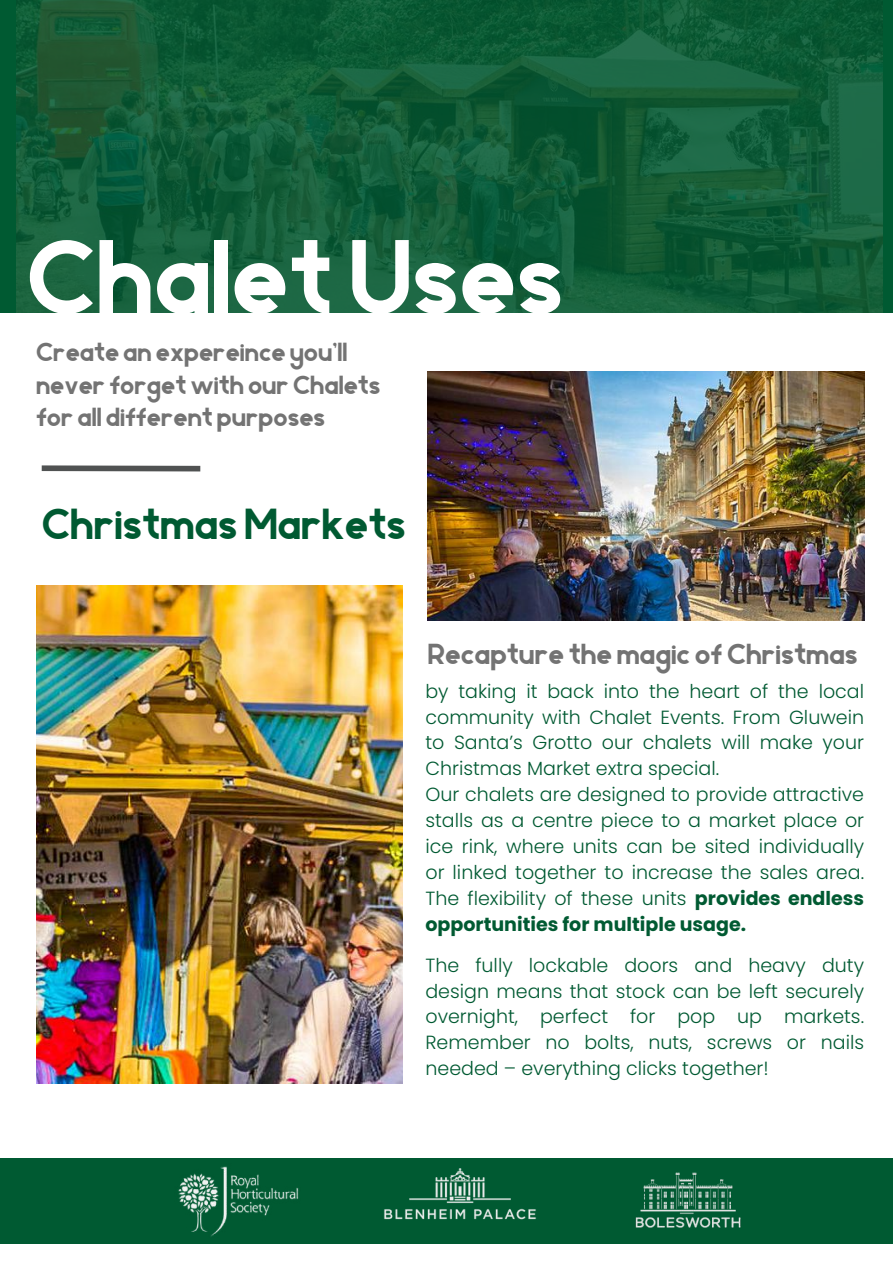
<style>
.page{position:relative;width:893px;height:1264px;background:#fff}
.page>*{position:absolute;margin:0;border:0;box-sizing:border-box;transform-origin:0 0}
.t1{font:900 109.5px "Geometrica Sans";color:#fff}
.t2{font:900 45px "Geometrica Sans";color:#005a32}
.t3{font:900 30px "Geometrica Sans";color:#737373}
.t4{font:900 27.15px/32.5px "Geometrica Sans";color:#737373}
.t5{font:300 19.05px/26px "Poppins";color:#005a32}
.s1{font-weight:700}
</style>
<div class="page">
<div style="left:0;top:0;width:892px;height:312px;background:#005a32"></div>
<img style="left:17px;top:0;width:865px;height:312px">
<img style="left:428px;top:371px;width:436px;height:250px">
<img style="left:36px;top:585px;width:366px;height:498px">
<div style="left:0;top:1158px;width:892px;height:86px;background:#005a32"></div>
<img style="left:178px;top:1166px;width:121px;height:71px">
<img style="left:384px;top:1168px;width:153px;height:52px">
<img style="left:635px;top:1172px;width:106px;height:56px">
<div style="left:42px;top:465px;width:158px;height:6px;background:#505252"></div>
<h1 class="t1" style="left:27px;top:232px;width:538px">Chalet Uses</h1>
<h3 class="t4" style="left:36px;top:338px;width:346px">Create an expereince you'll never forget with ourChalets for all different purposes</h3>
<h2 class="t2" style="left:42px;top:505px;width:366px">Christmas Markets</h2>
<h3 class="t3" style="left:428px;top:641px;width:431px">Recapture themagic ofChristmas</h3>
<p class="t5" style="left:425px;top:678px;width:440px">by taking it back into the heart of the local community with Chalet Events. From Gluwein to Santa’s Grotto our chalets will make your Christmas Market extra special.<br>Our chalets are designed to provide attractive stalls as a centre piece to a market place or ice rink, where units can be sited individually or linked together to increase the sales area.<br>The flexibility of these units <span class="s1">provides endless opportunities for multiple usage.</span></p>
<p class="t5" style="left:425px;top:951px;width:440px;text-align:justify">The fully lockable doors and heavy duty design means that stock can be left securely overnight, perfect for pop up markets.<br>Remember no bolts, nuts, screws or nails needed – everything clicks together!</p>
</div>
